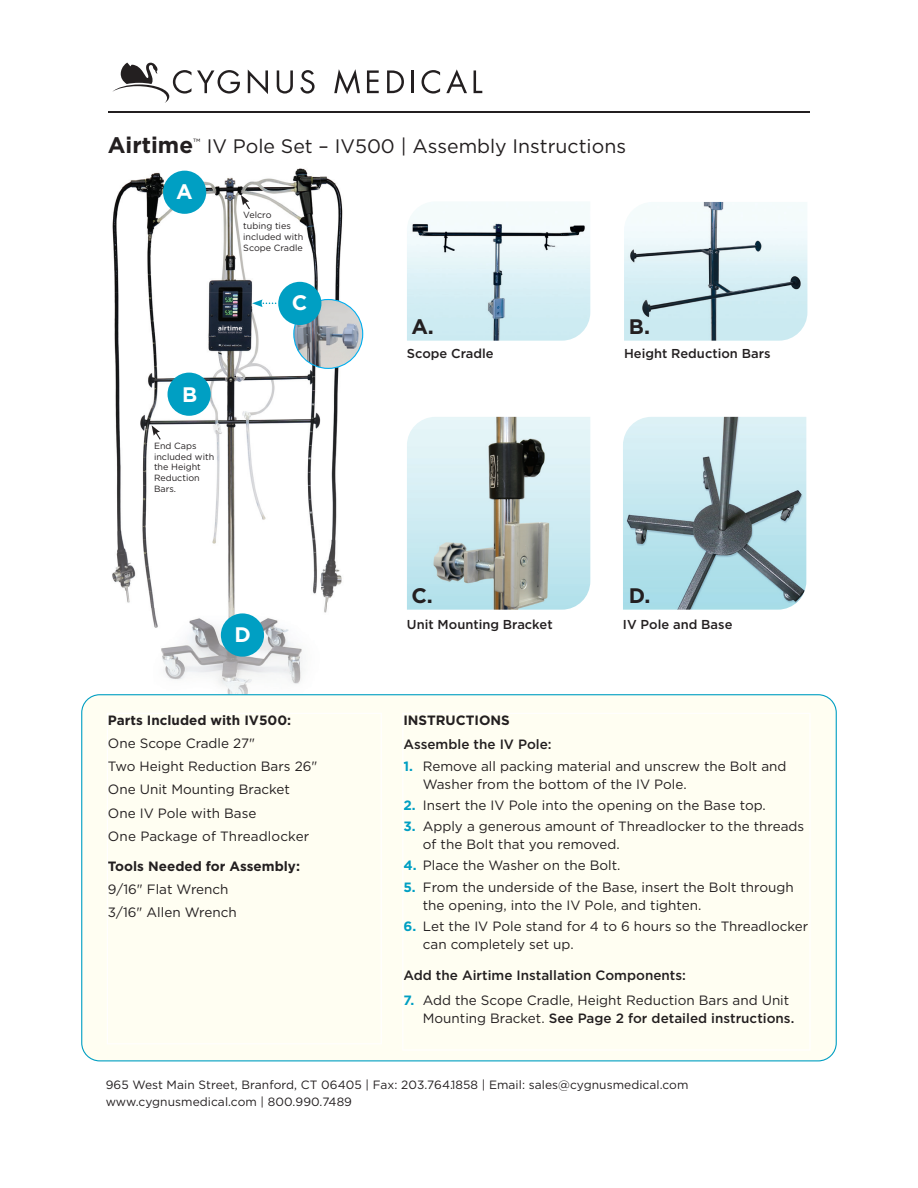
<style>
.page{position:relative;width:918px;height:1188px;background:#fff}
.page>*{position:absolute;margin:0;border:0;box-sizing:border-box;transform-origin:0 0}
.t1{font:700 21px "Gotham";color:#231f20}
.t2{font:700 21px "Gotham";color:#fff}
.t3{font:19.5px "Gotham";color:#231f20}
.t4{font:13.5px/23.2px "Gotham";color:#231f20}
.t5{font:700 13.5px "Gotham";color:#231f20}
.t6{font:500 13.5px "Gotham";color:#231f20}
.t7{font:500 12.9px "Gotham";color:#231f20}
.t8{font:12px/16.5px "Gotham";letter-spacing:.005em;color:#231f20}
.t9{font:9px/10.8px "Gotham";color:#231f20}
.s1{font-weight:700;font-size:22.5px}
.s2{font-weight:700;color:#009fc3}
.s3{font-weight:500}
</style>
<div class="page">
<img style="left:112px;top:168px;width:252px;height:526px">
<svg style="left:197px;top:70px;width:43px;height:24px"></svg>
<svg style="left:248px;top:70px;width:20px;height:24px"></svg>
<svg style="left:277px;top:70px;width:16px;height:24px"></svg>
<svg style="left:300px;top:70px;width:15px;height:24px"></svg>
<svg style="left:334px;top:69px;width:26px;height:25px"></svg>
<svg style="left:367px;top:70px;width:12px;height:23px"></svg>
<svg style="left:387px;top:70px;width:17px;height:23px"></svg>
<hr style="left:412px;top:70px;width:2px;height:23px;background:#231f20">
<svg style="left:422px;top:70px;width:18px;height:24px"></svg>
<svg style="left:446px;top:69px;width:21px;height:24px"></svg>
<svg style="left:474px;top:70px;width:8px;height:23px"></svg>
<svg style="left:112px;top:62px;width:79px;height:41px"></svg>
<img style="left:407px;top:417px;width:183px;height:193px">
<img style="left:624px;top:202px;width:183px;height:139px">
<img style="left:407px;top:202px;width:183px;height:139px">
<img style="left:623px;top:417px;width:183px;height:193px">
<div style="left:163px;top:171px;width:43px;height:43px;background:#009fc3;border-radius:50%"></div>
<div style="left:168px;top:373px;width:43px;height:43px;background:#009fc3;border-radius:50%"></div>
<div style="left:221px;top:613px;width:43px;height:44px;background:#009fc3;border-radius:50%"></div>
<svg style="left:252px;top:299px;width:24px;height:8px"></svg>
<hr style="left:108px;top:112px;width:702px;height:1px;background:#231f20">
<svg style="left:293px;top:299px;width:70px;height:70px"></svg>
<div style="left:278px;top:282px;width:43px;height:43px;background:#009fc3;border-radius:50%"></div>
<svg style="left:152px;top:425px;width:9px;height:15px"></svg>
<svg style="left:241px;top:195px;width:9px;height:14px"></svg>
<svg style="left:81px;top:694px;width:756px;height:367px;fill:#fffef2"></svg>
<div style="left:107px;top:713px;width:275px;height:331px;background:#fffef2"></div>
<div style="left:402px;top:713px;width:409px;height:338px;background:#fffef2"></div>
<h2 class="t3" style="left:108px;top:134px;width:520px"><span class="s1">Airtime</span><sup>™</sup> IV Pole Set – IV500 | Assembly Instructions</h2>
<h1 class="t2" style="left:176px;top:177px;width:18px">A</h1>
<p class="t9" style="left:243px;top:210px;width:62px">Velcro<br>tubing ties included with<br>Scope Cradle</p>
<h1 class="t2" style="left:292px;top:288px;width:17px">C</h1>
<h1 class="t2" style="left:182px;top:380px;width:17px">B</h1>
<p class="t9" style="left:154px;top:440px;width:62px">End Caps included with the Height<br>Reduction<br>Bars.</p>
<h1 class="t2" style="left:234px;top:621px;width:18px">D</h1>
<p class="t5" style="left:108px;top:711px;width:185px">Parts Included with IV500:</p>
<p class="t4" style="left:108px;top:731px;width:211px">One Scope Cradle 27"<br>Two Height Reduction Bars 26"<br>One Unit Mounting Bracket<br>One IV Pole with Base<br>One Package of Threadlocker</p>
<p class="t5" style="left:108px;top:857px;width:194px">Tools Needed for Assembly:</p>
<p class="t4" style="left:108px;top:877px;width:130px">9/16" Flat Wrench<br>3/16" Allen Wrench</p>
<h1 class="t1" style="left:411px;top:313px;width:24px">A.</h1>
<h1 class="t1" style="left:629px;top:313px;width:23px">B.</h1>
<p class="t7" style="left:407px;top:345px;width:88px">Scope Cradle</p>
<p class="t7" style="left:624px;top:345px;width:148px">Height Reduction Bars</p>
<h1 class="t1" style="left:411px;top:581px;width:23px">C.</h1>
<p class="t7" style="left:407px;top:616px;width:147px">Unit Mounting Bracket</p>
<h1 class="t1" style="left:629px;top:581px;width:23px">D.</h1>
<p class="t7" style="left:623px;top:616px;width:111px">IV Pole and Base</p>
<p class="t5" style="left:403px;top:711px;width:108px">INSTRUCTIONS</p>
<p class="t6" style="left:403px;top:736px;width:150px">Assemble the IV Pole:</p>
<p class="t4" style="left:423px;top:757px;width:365px;line-height:18px;text-indent:-19px"><span class="s2">1.</span> Remove all packing material and unscrew the Bolt and<br>Washer from the bottom of the IV Pole.</p>
<p class="t4" style="left:403px;top:793px;width:364px"><span class="s2">2.</span> Insert the IV Pole into the opening on the Base top.</p>
<p class="t4" style="left:423px;top:817px;width:383px;line-height:18px;text-indent:-19px"><span class="s2">3.</span> Apply a generous amount of Threadlocker to the threads of the Bolt that you removed.</p>
<p class="t4" style="left:403px;top:854px;width:219px"><span class="s2">4.</span> Place the Washer on the Bolt.</p>
<p class="t4" style="left:423px;top:878px;width:372px;line-height:18px;text-indent:-19px"><span class="s2">5.</span> From the underside of the Base, insert the Bolt through the opening, into the IV Pole, and tighten.</p>
<p class="t4" style="left:423px;top:917px;width:387px;line-height:18px;text-indent:-19px"><span class="s2">6.</span> Let the IV Pole stand for 4 to 6 hours so the Threadlocker can completely set up.</p>
<p class="t6" style="left:403px;top:967px;width:284px">Add the Airtime Installation Components:</p>
<p class="t4" style="left:423px;top:991px;width:373px;line-height:18px;text-indent:-19px"><span class="s2">7.</span> Add the Scope Cradle, Height Reduction Bars and Unit<br>Mounting Bracket. <span class="s3">See Page 2 for detailed instructions.</span></p>
<p class="t8" style="left:106px;top:1076px;width:584px">965 West Main Street, Branford, CT 06405 | Fax: 203.764.1858 | Email: sales@cygnusmedical.com www.cygnusmedical.com | 800.990.7489</p>
</div>
